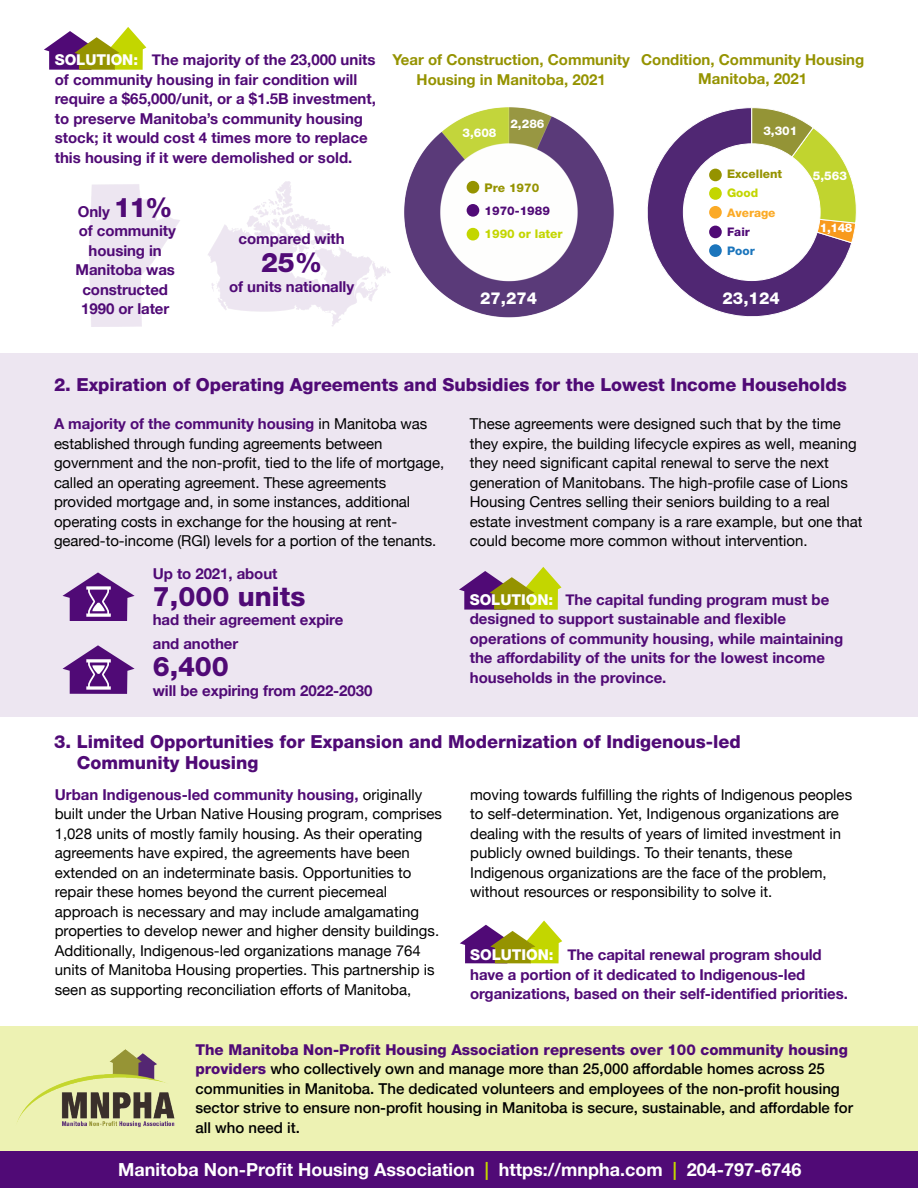
<style>
.page{position:relative;width:918px;height:1188px;background:#fff}
.page>*{position:absolute;margin:0;border:0;box-sizing:border-box;transform-origin:0 0}
.t1{font:800 27px "Helvetica Neue";color:#500a76}
.t2{font:800 18px/21px "Helvetica Neue";color:#500a76}
.t3{font:700 18px "Helvetica Neue";color:#fff}
.t4{font:800 16.5px "Helvetica Neue";color:#fff}
.t5{font:15px/19.5px "Helvetica Neue";color:#000}
.t6{font:700 15px/19.5px "Helvetica Neue";color:#500a76}
.t7{font:500 15px/19.5px "Helvetica Neue";color:#000}
.t8{font:700 15px/19.5px "Helvetica Neue";color:#959300;text-align:center}
.t9{font:800 12px "Helvetica Neue";color:#fff}
.t10{font:800 12px "Helvetica Neue";color:#c3d600}
.t11{font:800 12px "Helvetica Neue";color:#500a76}
.t12{font:800 12px "Helvetica Neue";color:#959300}
.t13{font:800 11.85px "Helvetica Neue";color:#959300}
.t14{font:800 11.85px "Helvetica Neue";color:#fbaa26}
.t15{font:800 11.85px "Helvetica Neue";color:#c3d600}
.t16{font:800 11.85px "Helvetica Neue";color:#500a76}
.t17{font:800 11.85px "Helvetica Neue";color:#1b75bc}
.s1{font-weight:800;color:#fff}
.s2{font-weight:800;font-size:27px}
.s3{font-weight:700;color:#500a76}
.s4{font-weight:800;color:#500a76}
.s5{color:#c3d600}
</style>
<div class="page">
<img style="left:89px;top:182px;width:300px;height:144px">
<div style="left:0;top:353px;width:918px;height:364px;background:#ede6f1"></div>
<svg style="left:460px;top:921px;width:102px;height:42px"></svg>
<div style="left:0;top:1151px;width:918px;height:37px;background:#500a76"></div>
<div style="left:0;top:1026px;width:918px;height:124px;background:#edf2b3"></div>
<img style="left:17px;top:1049px;width:158px;height:79px">
<svg style="left:459px;top:567px;width:103px;height:43px"></svg>
<svg style="left:44px;top:27px;width:102px;height:43px"></svg>
<img style="left:389px;top:107px;width:225px;height:211px">
<div style="left:467px;top:181px;width:12px;height:13px;background:#959300;border-radius:50%"></div>
<div style="left:467px;top:204px;width:12px;height:13px;background:#500a76;border-radius:50%"></div>
<div style="left:467px;top:228px;width:12px;height:13px;background:#c3d600;border-radius:50%"></div>
<svg style="left:647px;top:107px;width:205px;height:210px;fill:#502773"></svg>
<svg style="left:752px;top:107px;width:105px;height:136px"></svg>
<div style="left:683px;top:144px;width:137px;height:137px;background:#fff;border-radius:50%"></div>
<div style="left:709px;top:169px;width:13px;height:12px;background:#959300;border-radius:50%"></div>
<div style="left:709px;top:187px;width:13px;height:13px;background:#c3d600;border-radius:50%"></div>
<div style="left:709px;top:206px;width:13px;height:13px;background:#fbaa26;border-radius:50%"></div>
<div style="left:709px;top:226px;width:13px;height:12px;background:#500a76;border-radius:50%"></div>
<div style="left:709px;top:244px;width:13px;height:13px;background:#1b75bc;border-radius:50%"></div>
<svg style="left:63px;top:572px;width:72px;height:49px"></svg>
<svg style="left:63px;top:645px;width:72px;height:49px"></svg>
<p class="t6" style="left:55px;top:50px;width:323px"><span class="s1">SOLUTION:</span> The majority of the 23,000 units of community housing in fair condition will require a $65,000/unit, or a $1.5B investment, to preserve Manitoba’s community housing stock; it would cost 4 times more to replace this housing if it were demolished or sold.</p>
<p class="t6" style="left:76px;top:201px;width:102px;text-align:center">Only <span class="s2">11% </span>of community housing in<br>Manitoba was constructed<br>1990 or later</p>
<p class="t6" style="left:239px;top:228px;width:108px">compared with</p>
<h1 class="t1" style="left:261px;top:253px;width:63px">25%</h1>
<p class="t6" style="left:229px;top:276px;width:126px">of units nationally</p>
<p class="t8" style="left:393px;top:50px;width:239px">Year of Construction, Community<br>Housing in Manitoba, 2021</p>
<p class="t9" style="left:510px;top:120px;width:36px">2,286</p>
<p class="t9" style="left:462px;top:129px;width:36px">3,608</p>
<p class="t12" style="left:485px;top:183px;width:56px">Pre 1970</p>
<p class="t11" style="left:485px;top:206px;width:67px">1970-1989</p>
<p class="t10" style="left:485px;top:229px;width:80px">1990 or later</p>
<p class="t4" style="left:480px;top:292px;width:59px">27,274</p>
<p class="t8" style="left:641px;top:49px;width:225px">Condition, Community Housing<br>Manitoba, 2021</p>
<p class="t9" style="left:763px;top:127px;width:36px">3,301</p>
<p class="t9" style="left:813px;top:171px;width:36px">5,563</p>
<p class="t13" style="left:727px;top:170px;width:57px">Excellent</p>
<p class="t15" style="left:727px;top:189px;width:33px">Good</p>
<p class="t14" style="left:727px;top:208px;width:50px">Average</p>
<p class="t16" style="left:727px;top:227px;width:24px">Fair</p>
<p class="t17" style="left:727px;top:246px;width:29px">Poor</p>
<p class="t4" style="left:723px;top:292px;width:59px">23,124</p>
<p class="t9" style="left:820px;top:224px;width:34px">1,148</p>
<p class="t2" style="left:54px;top:376px;width:794px">2. Expiration of Operating Agreements and Subsidies for the Lowest Income Households</p>
<p class="t5" style="left:54px;top:414px;width:392px"><span class="s3">A majority of the community housing</span> in Manitoba was established through funding agreements between government and the non-profit, tied to the life of mortgage, called an operating agreement. These agreements provided mortgage and, in some instances, additional operating costs in exchange for the housing at rent&shy;geared-to-income (RGI) levels for a portion of the tenants.</p>
<p class="t5" style="left:470px;top:414px;width:394px">These agreements were designed such that by the time they expire, the building lifecycle expires as well, meaning they need significant capital renewal to serve the next generation of Manitobans. The high-profile case of Lions Housing Centres selling their seniors building to a real estate investment company is a rare example, but one that could become more common without intervention.</p>
<p class="t6" style="left:153px;top:563px;width:126px">Up to 2021, about</p>
<h1 class="t1" style="left:153px;top:587px;width:154px">7,000 units</h1>
<p class="t6" style="left:153px;top:610px;width:192px">had their agreement expire</p>
<p class="t6" style="left:153px;top:634px;width:87px">and another</p>
<h1 class="t1" style="left:153px;top:657px;width:78px">6,400</h1>
<p class="t6" style="left:153px;top:681px;width:221px">will be expiring from 2022-2030</p>
<p class="t6" style="left:470px;top:589px;width:375px"><span class="s1">SOLUTION:</span> The capital funding program must be designed to support sustainable and flexible operations of community housing, while maintaining the affordability of the units for the lowest income households in the province.</p>
<p class="t2" style="left:77px;top:732px;width:666px;text-indent:-23px">3. Limited Opportunities for Expansion and Modernization of Indigenous-led<br>Community Housing</p>
<p class="t5" style="left:55px;top:784px;width:389px"><span class="s3">Urban Indigenous-led community housing,</span> originally built under the Urban Native Housing program, comprises 1,028 units of mostly family housing. As their operating agreements have expired, the agreements have been extended on an indeterminate basis. Opportunities to repair these homes beyond the current piecemeal approach is necessary and may include amalgamating properties to develop newer and higher density buildings.<br>Additionally, Indigenous-led organizations manage 764 units of Manitoba Housing properties. This partnership is seen as supporting reconciliation efforts of Manitoba,</p>
<p class="t5" style="left:470px;top:784px;width:383px">moving towards fulfilling the rights of Indigenous peoples to self-determination. Yet, Indigenous organizations are dealing with the results of years of limited investment in publicly owned buildings. To their tenants, these Indigenous organizations are the face of the problem, without resources or responsibility to solve it.</p>
<p class="t6" style="left:470px;top:945px;width:379px"><span class="s1">SOLUTION:</span> The capital renewal program should have a portion of it dedicated to Indigenous-led organizations, based on their self-identified priorities.</p>
<p class="t7" style="left:195px;top:1039px;width:659px"><span class="s4">The Manitoba Non-Profit Housing Association represents over 100 community housing providers</span> who collectively own and manage more than 25,000 affordable homes across 25 communities in Manitoba. The dedicated volunteers and employees of the non-profit housing sector strive to ensure non-profit housing in Manitoba is secure, sustainable, and affordable for all who need it.</p>
<p class="t3" style="left:118px;top:1158px;width:685px">Manitoba Non-Profit Housing Association <span class="s5">|</span> https://mnpha.com <span class="s5">|</span> 204-797-6746</p>
</div>
